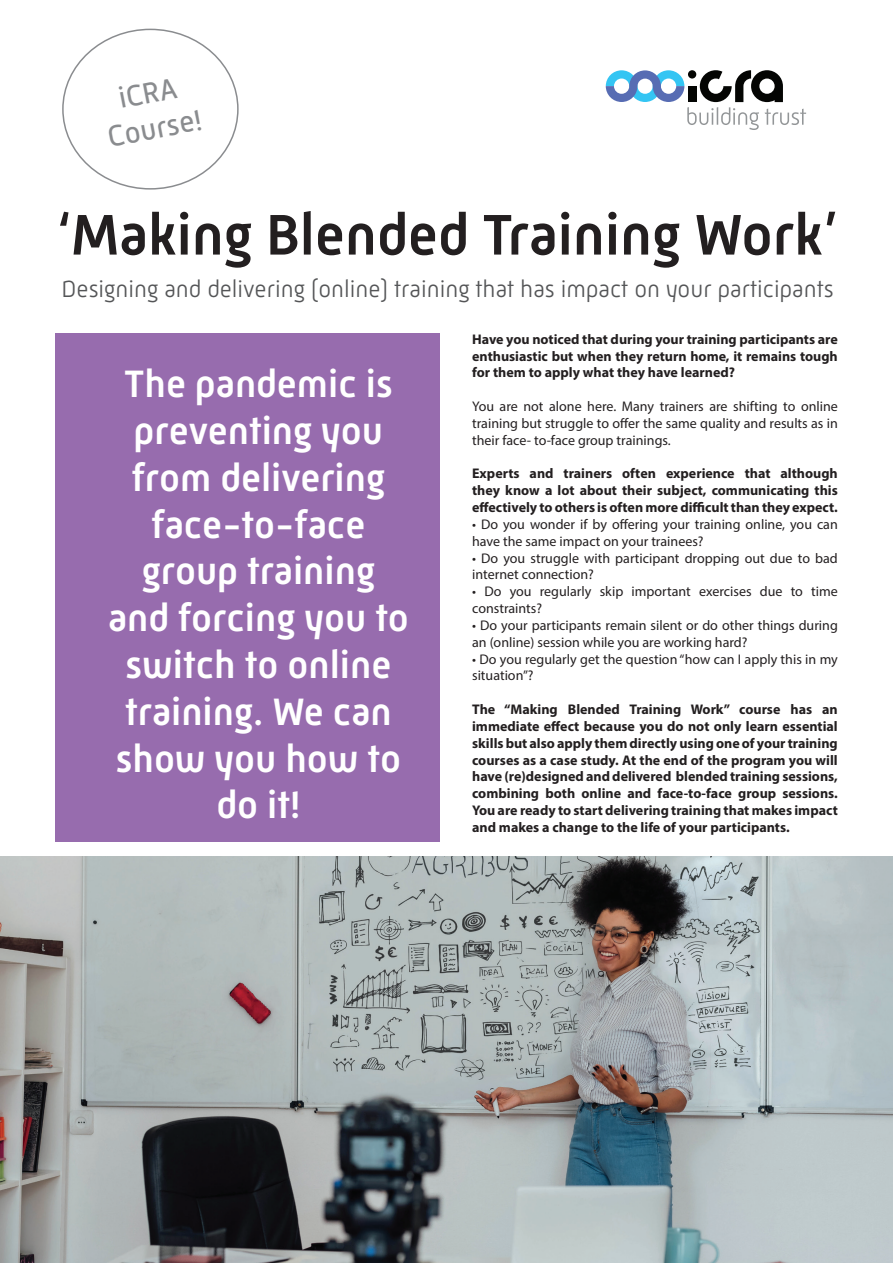
<style>
.page{position:relative;width:893px;height:1263px;background:#fff}
.page>*{position:absolute;margin:0;border:0;box-sizing:border-box;transform-origin:0 0}
.t1{font:500 58.5px "Mic 32 New";color:#231f20}
.t2{font:500 39px/46.8px "Mic 32 New";color:#fff;text-align:center}
.t3{font:30px/36px "Mic 32 New";color:#8a8c8f;text-align:center}
.t4{font:300 24px "Mic 32 New";color:#545557}
.t5{font:700 14.1px/16.8px "Myriad Pro";color:#231f20;text-align:justify}
.t6{font:14.1px/16.8px "Myriad Pro";color:#231f20}
</style>
<div class="page">
<img style="left:0;top:857px;width:893px;height:406px">
<svg style="left:606px;top:70px;width:200px;height:60px"></svg>
<div style="left:55px;top:333px;width:385px;height:509px;background:#976cae"></div>
<h3 class="t3" style="left:98px;top:84px;width:97px;rotate:-11deg">iCRA<br>Course!</h3>
<h1 class="t1" style="left:56px;top:201px;width:783px">‘Making Blended Training Work’</h1>
<h3 class="t4" style="left:62px;top:275px;width:773px">Designing and delivering (online) training that has impact on your participants</h3>
<p class="t5" style="left:472px;top:330px;width:367px">Have you noticed that during your training participants are enthusiastic but when they return home, it remains tough for them to apply what they have learned?</p>
<p class="t6" style="left:472px;top:398px;width:367px;text-align:justify">You are not alone here. Many trainers are shifting to online training but struggle to offer the same quality and results as in their face- to-face group trainings.</p>
<p class="t5" style="left:472px;top:465px;width:367px">Experts and trainers often experience that although they know a lot about their subject, communicating this effectively to others is often more difficult than they expect.</p>
<p class="t6" style="left:472px;top:516px;width:367px">• Do you wonder if by offering your training online, you can have the same impact on your trainees?</p>
<p class="t6" style="left:472px;top:549px;width:367px">• Do you struggle with participant dropping out due to bad internet connection?</p>
<p class="t6" style="left:472px;top:583px;width:367px">• Do you regularly skip important exercises due to time constraints?</p>
<p class="t6" style="left:472px;top:617px;width:367px">• Do your participants remain silent or do other things during an (online) session while you are working hard?</p>
<p class="t6" style="left:472px;top:650px;width:367px">• Do you regularly get the question “how can I apply this in my situation”?</p>
<p class="t5" style="left:472px;top:700px;width:367px">The “Making Blended Training Work” course has an immediate effect because you do not only learn essential skills but also apply them directly using one of your training courses as a case study. At the end of the program you will have (re)designed and delivered blended training sessions, combining both online and face-to-face group sessions.<br>You are ready to start delivering training that makes impact and makes a change to the life of your participants.</p>
<h2 class="t2" style="left:108px;top:360px;width:302px">The pandemic is preventing you from delivering face-to-face group training and forcing you to switch to online training. We can show you how to do it!</h2>
</div>
